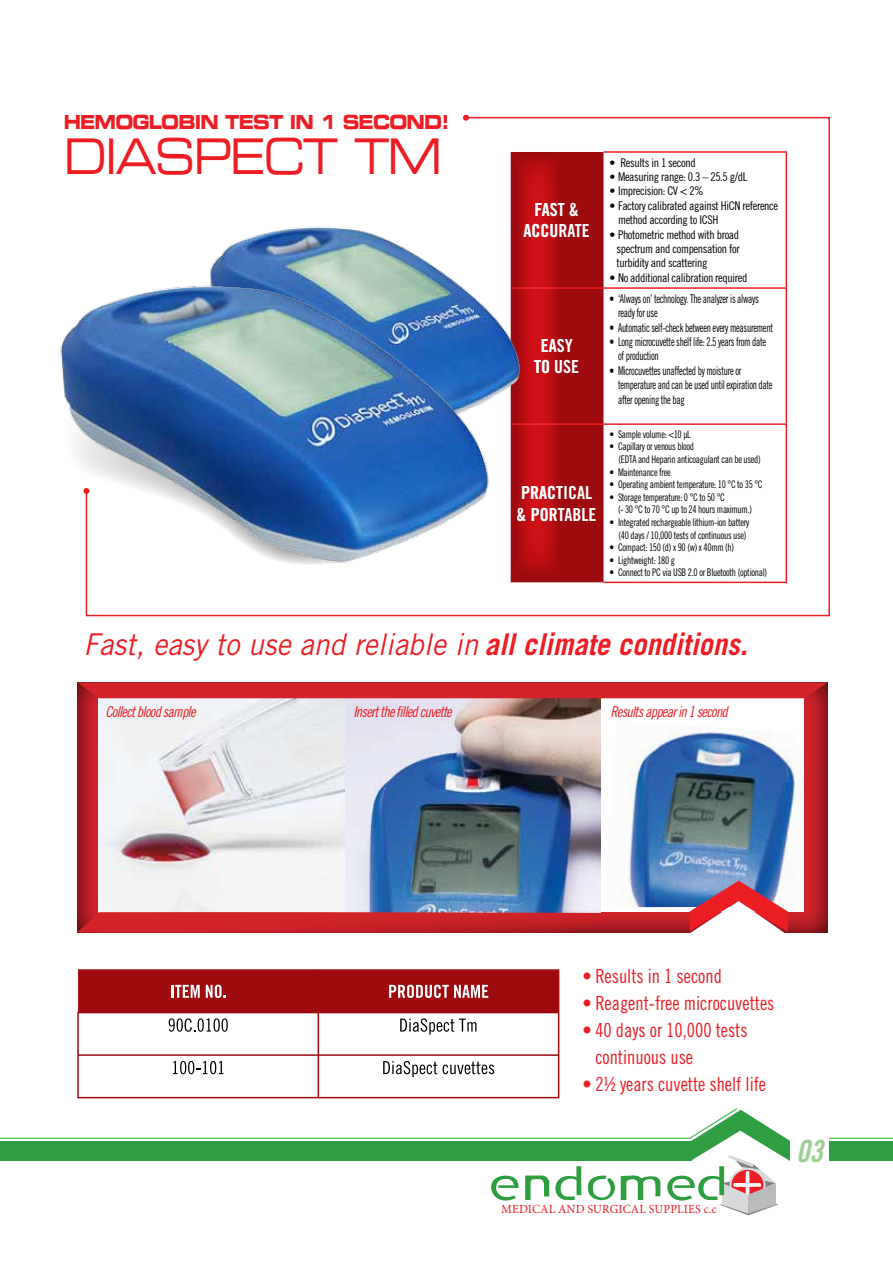
<style>
.page{position:relative;width:893px;height:1263px;background:#fff}
.page>*{position:absolute;margin:0;border:0;box-sizing:border-box;transform-origin:0 0}
.t1{font:49.5px "Eurostile LT Extended Two";letter-spacing:-.05em;color:#ed1d24;scale:.83 1}
.t2{font:30.45px "Trade Gothic LT Std Bd Cn 20 Obl";color:#9bd093}
.t3{font:italic 30px "Trade Gothic LT Std";color:#ed1d24;scale:.95 1}
.t4{font:19.5px/27px "Trade Gothic LT Std Cn 18";color:#ed1d24;scale:.95 1}
.t5{font:19.5px "Eurostile LT Bold Extended Two";letter-spacing:-.05em;color:#ed1d24;scale:.83 1}
.t6{font:18px/21.6px "Trade Gothic LT Std Bd Cn 20";color:#fff;text-align:center}
.t7{font:15px "Trade Gothic LT Std Cn 18 Obl";letter-spacing:-.05em;color:#ed1d24;scale:.95 1}
.t8{font:12.3px "Minion Pro";letter-spacing:.01em;color:#ed1d24}
.t9{font:12px/14.4px "Trade Gothic LT Std Cn 18";letter-spacing:-.03em;color:#000;scale:.8 1}
.t10{font:12px/14.4px "Trade Gothic LT Std Cn 18";letter-spacing:-.03em;color:#000}
.t11{font:10.5px/12.6px "Trade Gothic LT Std Cn 18";letter-spacing:-.03em;color:#000;scale:.9 1}
.s1{font-weight:700}
</style>
<div class="page">
<div style="left:75px;top:680px;width:753px;height:254px;background:#000;opacity:.75"></div>
<svg style="left:85px;top:116px;width:745px;height:501px"></svg>
<svg style="left:463px;top:115px;width:6px;height:6px"></svg>
<div style="left:511px;top:152px;width:92px;height:430px;background:#9e0b0f"></div>
<hr style="left:603px;top:151px;width:184px;height:2px;background:#ed1d24">
<hr style="left:786px;top:153px;width:1px;height:134px;background:#ed1d24">
<hr style="left:511px;top:287px;width:92px;height:2px;background:#ed1d24">
<hr style="left:603px;top:287px;width:184px;height:2px;background:#ed1d24">
<hr style="left:786px;top:289px;width:1px;height:134px;background:#ed1d24">
<hr style="left:511px;top:423px;width:92px;height:2px;background:#ed1d24">
<hr style="left:603px;top:423px;width:184px;height:2px;background:#ed1d24">
<hr style="left:786px;top:425px;width:1px;height:157px;background:#ed1d24">
<hr style="left:603px;top:582px;width:184px;height:1px;background:#ed1d24">
<hr style="left:509px;top:152px;width:2px;height:136px;background:#fff">
<svg style="left:518px;top:156px;width:41px;height:417px;background:#bb0e13"></svg>
<img style="left:193px;top:204px;width:349px;height:241px">
<img style="left:60px;top:253px;width:458px;height:332px">
<img style="left:99px;top:698px;width:502px;height:6px">
<div style="left:602px;top:698px;width:202px;height:213px;background:#fff"></div>
<svg style="left:77px;top:682px;width:751px;height:16px;background:#cd2229"></svg>
<img style="left:77px;top:704px;width:727px;height:230px">
<div style="left:0;top:1141px;width:692px;height:19px;background:#2f9e41"></div>
<div style="left:829px;top:1141px;width:64px;height:20px;background:#2f9e41"></div>
<hr style="left:0;top:1138px;width:690px;height:1px;background:#39b54a">
<hr style="left:829px;top:1138px;width:64px;height:1px;background:#39b54a">
<svg style="left:489px;top:1108px;width:301px;height:107px"></svg>
<hr style="left:78px;top:969px;width:240px;height:2px;background:#9e0b0f">
<hr style="left:318px;top:969px;width:241px;height:2px;background:#9e0b0f">
<hr style="left:77px;top:1054px;width:241px;height:2px;background:#9e0b0f">
<hr style="left:318px;top:1054px;width:241px;height:2px;background:#9e0b0f">
<hr style="left:77px;top:1012px;width:241px;height:1px;background:#9e0b0f">
<hr style="left:77px;top:1013px;width:2px;height:41px;background:#9e0b0f">
<hr style="left:318px;top:1012px;width:241px;height:1px;background:#9e0b0f">
<hr style="left:318px;top:1013px;width:1px;height:41px;background:#9e0b0f">
<hr style="left:558px;top:1013px;width:1px;height:41px;background:#9e0b0f">
<hr style="left:77px;top:1056px;width:2px;height:41px;background:#9e0b0f">
<hr style="left:318px;top:1056px;width:1px;height:41px;background:#9e0b0f">
<hr style="left:558px;top:1056px;width:1px;height:41px;background:#9e0b0f">
<hr style="left:77px;top:1097px;width:241px;height:1px;background:#9e0b0f">
<hr style="left:318px;top:1097px;width:241px;height:1px;background:#9e0b0f">
<svg style="left:78px;top:971px;width:481px;height:41px;background:#a2171a"></svg>
<svg style="left:169px;top:1018px;width:59px;height:14px"></svg>
<svg style="left:400px;top:1018px;width:76px;height:17px"></svg>
<svg style="left:173px;top:1061px;width:50px;height:13px"></svg>
<svg style="left:383px;top:1061px;width:54px;height:16px"></svg>
<svg style="left:443px;top:1061px;width:51px;height:13px"></svg>
<h3 class="t5" style="left:64px;top:108px;width:466px">HEMOGLOBIN TEST IN 1 SECOND!</h3>
<h1 class="t1" style="left:64px;top:122px;width:458px">DIASPECT TM</h1>
<h3 class="t6" style="left:524px;top:198px;width:68px">FAST &amp;<br>ACCURATE</h3>
<h3 class="t6" style="left:534px;top:334px;width:46px">EASY<br>TO USE</h3>
<h3 class="t6" style="left:517px;top:482px;width:81px;text-align:left">PRACTICAL &amp; PORTABLE</h3>
<p class="t10" style="left:609px;top:155px;width:88px">• Results in 1 second</p>
<p class="t10" style="left:609px;top:169px;width:139px">• Measuring range: 0.3 – 25.5 g/dL</p>
<p class="t10" style="left:609px;top:184px;width:96px">• Imprecision: CV &lt; 2%</p>
<p class="t10" style="left:618px;top:198px;width:162px;text-indent:-9px">• Factory calibrated against HiCN reference method according to ICSH</p>
<p class="t10" style="left:616px;top:227px;width:125px;text-align:justify;text-indent:-7px">• Photometric method with broad spectrum and compensation for turbidity and scattering</p>
<p class="t10" style="left:609px;top:270px;width:139px">• No additional calibration required</p>
<p class="t9" style="left:618px;top:291px;width:177px;text-indent:-9px">• ‘Always on’ technology. The analyzer is always ready for use</p>
<p class="t9" style="left:609px;top:320px;width:206px">• Automatic self-check between every measurement</p>
<p class="t9" style="left:618px;top:334px;width:187px;text-indent:-9px">• Long microcuvette shelf life: 2.5 years from date of production</p>
<p class="t9" style="left:618px;top:363px;width:195px;text-indent:-9px">• Microcuvettes unaffected by moisture or temperature and can be used until expiration date after opening the bag</p>
<p class="t11" style="left:609px;top:428px;width:92px">• Sample volume: &lt;10 μL</p>
<p class="t11" style="left:619px;top:440px;width:160px;text-indent:-9px">• Capillary or venous blood<br>(EDTA and Heparin anticoagulant can be used)</p>
<p class="t11" style="left:609px;top:465px;width:70px">• Maintenance free</p>
<p class="t11" style="left:609px;top:478px;width:172px">• Operating ambient temperature: 10 °C to 35 °C</p>
<p class="t11" style="left:618px;top:491px;width:150px;text-indent:-9px">• Storage temperature: 0 °C to 50 °C<br>(- 30 °C to 70 °C up to 24 hours maximum.)</p>
<p class="t11" style="left:609px;top:516px;width:157px;text-align:center">• Integrated rechargeable lithium-ion battery (40 days / 10,000 tests of continuous use)</p>
<p class="t11" style="left:609px;top:541px;width:140px">• Compact: 150 (d) x 90 (w) x 40mm (h)</p>
<p class="t11" style="left:609px;top:554px;width:74px">• Lightweight: 180 g</p>
<p class="t11" style="left:609px;top:566px;width:177px">• Connect to PC via USB 2.0 or Bluetooth (optional)</p>
<h3 class="t3" style="left:83px;top:626px;width:701px">Fast, easy to use and reliable in <span class="s1">all climate conditions.</span></h3>
<h3 class="t7" style="left:105px;top:703px;width:96px">Collect blood sample</h3>
<h3 class="t7" style="left:353px;top:703px;width:105px">Insert the filled cuvette</h3>
<h3 class="t7" style="left:610px;top:703px;width:125px">Results appear in 1 second</h3>
<h3 class="t4" style="left:583px;top:963px;width:148px">• Results in 1 second</h3>
<h3 class="t4" style="left:583px;top:990px;width:203px">• Reagent-free microcuvettes</h3>
<h3 class="t4" style="left:595px;top:1017px;width:162px;text-indent:-13px">• 40 days or 10,000 tests continuous use</h3>
<h3 class="t4" style="left:583px;top:1071px;width:195px">• 2½ years cuvette shelf life</h3>
<p class="t8" style="left:501px;top:1200px;width:217px">MEDICAL AND SURGICAL SUPPLIES C.C</p>
<h2 class="t2" style="left:796px;top:1132px;width:29px">03</h2>
</div>
